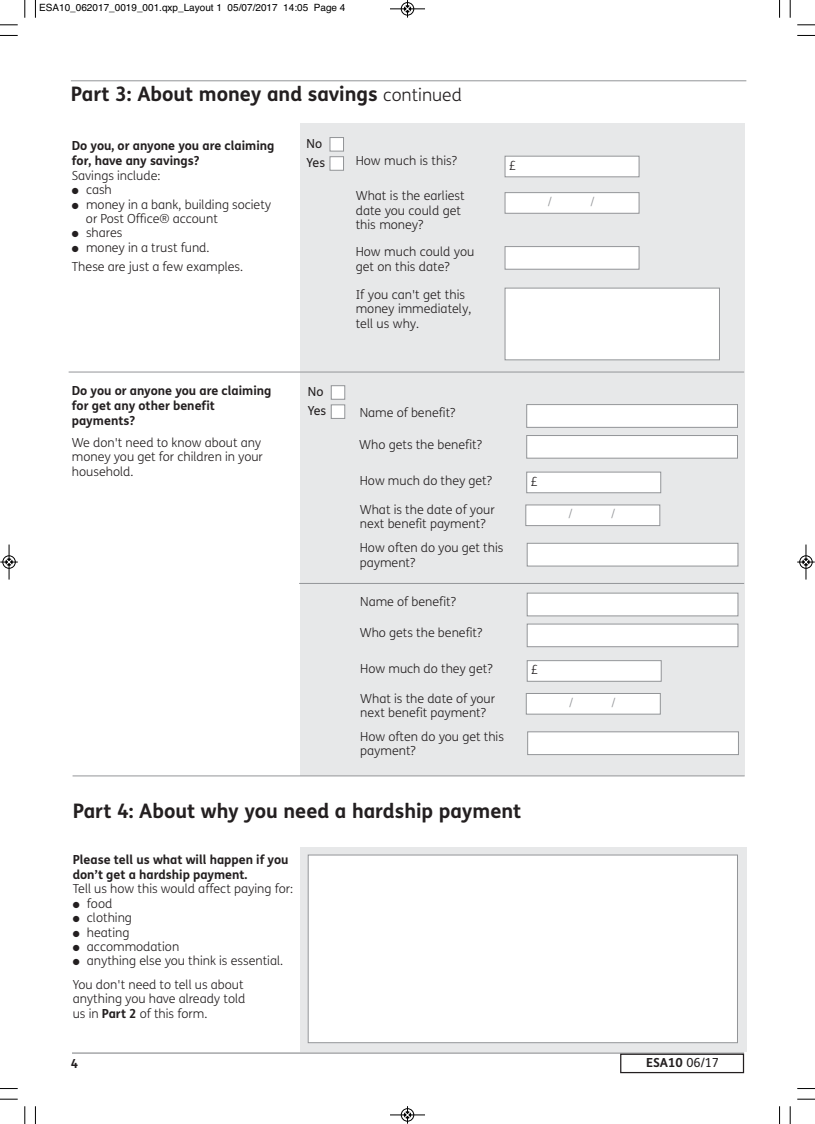
<style>
.page{position:relative;width:815px;height:1124px;background:#fff}
.page>*{position:absolute;margin:0;border:0;box-sizing:border-box;transform-origin:0 0}
.t1{font:700 20px "FS Me";color:#231f20}
.t2{font:300 12.5px/14.4px "FS Me";color:#231f20}
.t3{font:700 12.5px/15px "FS Me";color:#231f20}
.t4{font:12.5px "FS Me";color:#231f20}
.t5{font:300 12.5px "FS Me";color:#939598}
.t6{font:10px "Helvetica";color:#000}
.s1{font-weight:300;font-size:17.5px}
.s2{font-weight:700}
.s3{font-weight:400}
</style>
<div class="page">
<hr style="left:71px;top:80px;width:675px;height:1px;background:#939598">
<div style="left:300px;top:847px;width:446px;height:204px;background:#e7e8e9"></div>
<div style="left:308px;top:855px;width:429px;height:187px;background:#fff"></div>
<div style="left:308px;top:854px;width:430px;height:188px;border:1px solid #939598"></div>
<div style="left:300px;top:123px;width:445px;height:652px;background:#e7e8e9"></div>
<div style="left:332px;top:405px;width:12px;height:13px;background:#fff"></div>
<div style="left:331px;top:404px;width:14px;height:14px;border:1px solid #939598"></div>
<div style="left:332px;top:386px;width:12px;height:13px;background:#fff"></div>
<div style="left:331px;top:385px;width:14px;height:14px;border:1px solid #939598"></div>
<div style="left:527px;top:405px;width:210px;height:22px;background:#fff"></div>
<div style="left:526px;top:404px;width:212px;height:23px;border:1px solid #939598"></div>
<div style="left:527px;top:436px;width:210px;height:22px;background:#fff"></div>
<div style="left:526px;top:435px;width:212px;height:23px;border:1px solid #939598"></div>
<div style="left:527px;top:472px;width:133px;height:20px;background:#fff"></div>
<div style="left:526px;top:471px;width:135px;height:22px;border:1px solid #939598"></div>
<div style="left:526px;top:505px;width:133px;height:20px;background:#fff"></div>
<div style="left:525px;top:504px;width:135px;height:22px;border:1px solid #939598"></div>
<div style="left:527px;top:543px;width:211px;height:22px;background:#fff"></div>
<div style="left:527px;top:543px;width:211px;height:23px;border:1px solid #939598"></div>
<hr style="left:73px;top:775px;width:672px;height:1px;background:#939598">
<hr style="left:72px;top:1052px;width:672px;height:1px;background:#939598">
<div style="left:620px;top:1053px;width:124px;height:19px;border:1px solid #231f20"></div>
<div style="left:330px;top:157px;width:13px;height:13px;background:#fff"></div>
<div style="left:330px;top:156px;width:14px;height:14px;border:1px solid #939598"></div>
<div style="left:330px;top:138px;width:13px;height:13px;background:#fff"></div>
<div style="left:330px;top:137px;width:14px;height:14px;border:1px solid #939598"></div>
<div style="left:505px;top:156px;width:134px;height:20px;background:#fff"></div>
<div style="left:505px;top:156px;width:134px;height:21px;border:1px solid #939598"></div>
<div style="left:505px;top:288px;width:214px;height:71px;background:#fff"></div>
<div style="left:505px;top:288px;width:215px;height:72px;border:1px solid #939598"></div>
<div style="left:505px;top:193px;width:134px;height:20px;background:#fff"></div>
<div style="left:505px;top:192px;width:134px;height:21px;border:1px solid #939598"></div>
<div style="left:505px;top:247px;width:134px;height:22px;background:#fff"></div>
<div style="left:505px;top:246px;width:134px;height:23px;border:1px solid #939598"></div>
<hr style="left:69px;top:371px;width:675px;height:1px;background:#939598">
<hr style="left:299px;top:583px;width:445px;height:1px;background:#939598">
<div style="left:527px;top:593px;width:211px;height:22px;background:#fff"></div>
<div style="left:527px;top:592px;width:211px;height:24px;border:1px solid #939598"></div>
<div style="left:527px;top:624px;width:211px;height:22px;background:#fff"></div>
<div style="left:527px;top:623px;width:211px;height:24px;border:1px solid #939598"></div>
<div style="left:527px;top:661px;width:134px;height:20px;background:#fff"></div>
<div style="left:527px;top:660px;width:135px;height:21px;border:1px solid #939598"></div>
<div style="left:527px;top:693px;width:133px;height:20px;background:#fff"></div>
<div style="left:526px;top:693px;width:135px;height:21px;border:1px solid #939598"></div>
<div style="left:528px;top:732px;width:210px;height:22px;background:#fff"></div>
<div style="left:527px;top:731px;width:212px;height:23px;border:1px solid #939598"></div>
<svg style="left:35px;top:0;width:1px;height:18px"></svg>
<svg style="left:0;top:35px;width:18px;height:1px"></svg>
<svg style="left:779px;top:0;width:1px;height:18px"></svg>
<svg style="left:797px;top:35px;width:18px;height:1px"></svg>
<svg style="left:35px;top:1106px;width:1px;height:17px"></svg>
<svg style="left:0;top:1088px;width:18px;height:1px"></svg>
<svg style="left:779px;top:1106px;width:1px;height:17px"></svg>
<svg style="left:797px;top:1088px;width:18px;height:1px"></svg>
<svg style="left:24px;top:0;width:2px;height:18px"></svg>
<svg style="left:0;top:24px;width:18px;height:2px"></svg>
<svg style="left:790px;top:0;width:1px;height:18px"></svg>
<svg style="left:797px;top:24px;width:18px;height:2px"></svg>
<svg style="left:24px;top:1106px;width:2px;height:17px"></svg>
<svg style="left:0;top:1098px;width:18px;height:1px"></svg>
<svg style="left:790px;top:1106px;width:1px;height:17px"></svg>
<svg style="left:797px;top:1098px;width:18px;height:1px"></svg>
<div style="left:401px;top:2px;width:13px;height:14px;border:1px solid #fff;border-radius:50%"></div>
<hr style="left:390px;top:9px;width:35px;height:1px;background:#000">
<div style="left:401px;top:2px;width:13px;height:13px;border:1px solid #000;border-radius:50%"></div>
<svg style="left:404px;top:0;width:7px;height:18px"></svg>
<hr style="left:390px;top:1114px;width:35px;height:1px;background:#000">
<div style="left:401px;top:1108px;width:13px;height:13px;border:1px solid #000;border-radius:50%"></div>
<svg style="left:404px;top:1106px;width:7px;height:17px"></svg>
<div style="left:2px;top:555px;width:14px;height:13px;border:1px solid #fff;border-radius:50%"></div>
<hr style="left:9px;top:544px;width:1px;height:35px;background:#000">
<div style="left:3px;top:555px;width:12px;height:13px;border:1px solid #000;border-radius:50%"></div>
<svg style="left:0;top:558px;width:18px;height:7px"></svg>
<div style="left:799px;top:555px;width:14px;height:13px;border:1px solid #fff;border-radius:50%"></div>
<hr style="left:806px;top:544px;width:1px;height:35px;background:#000">
<div style="left:800px;top:555px;width:12px;height:13px;border:1px solid #000;border-radius:50%"></div>
<svg style="left:797px;top:558px;width:18px;height:7px"></svg>
<p class="t6" style="left:39px;top:2px;width:308px">ESA10_062017_0019_001.qxp_Layout 1 05/07/2017 14:05 Page 4</p>
<h1 class="t1" style="left:71px;top:87px;width:393px">Part 3: About money and savings <span class="s1">continued</span></h1>
<p class="t3" style="left:72px;top:140px;width:204px">Do you, or anyone you are claiming for, have any savings?</p>
<p class="t2" style="left:72px;top:170px;width:90px">Savings include:</p>
<p class="t2" style="left:72px;top:184px;width:42px">● cash</p>
<p class="t2" style="left:86px;top:198px;width:187px;text-indent:-14px">● money in a bank, building society or Post Office® account</p>
<p class="t2" style="left:72px;top:227px;width:52px">● shares</p>
<p class="t2" style="left:72px;top:239px;width:173px;line-height:19.8px">● money in a trust fund.<br>These are just a few examples.</p>
<p class="t3" style="left:72px;top:384px;width:201px">Do you or anyone you are claiming for get any other benefit payments?</p>
<p class="t2" style="left:72px;top:436px;width:193px">We don't need to know about any money you get for children in your household.</p>
<p class="t4" style="left:307px;top:139px;width:17px">No</p>
<p class="t4" style="left:307px;top:158px;width:20px">Yes</p>
<p class="t4" style="left:308px;top:387px;width:17px">No</p>
<p class="t4" style="left:308px;top:406px;width:20px">Yes</p>
<p class="t2" style="left:356px;top:155px;width:103px">How much is this?</p>
<p class="t2" style="left:509px;top:159px;width:9px">£</p>
<p class="t2" style="left:356px;top:190px;width:110px">What is the earliest date you could get this money?</p>
<p class="t5" style="left:548px;top:197px;width:6px">/</p>
<p class="t5" style="left:590px;top:197px;width:6px">/</p>
<p class="t2" style="left:356px;top:246px;width:120px">How much could you get on this date?</p>
<p class="t2" style="left:356px;top:288px;width:117px">If you can't get this money immediately, tell us why.</p>
<p class="t2" style="left:360px;top:407px;width:97px">Name of benefit?</p>
<p class="t2" style="left:359px;top:438px;width:124px">Who gets the benefit?</p>
<p class="t2" style="left:360px;top:474px;width:134px">How much do they get?</p>
<p class="t2" style="left:360px;top:503px;width:136px">What is the date of your next benefit payment?</p>
<p class="t2" style="left:360px;top:542px;width:145px">How often do you get this payment?</p>
<p class="t2" style="left:360px;top:595px;width:97px">Name of benefit?</p>
<p class="t2" style="left:360px;top:627px;width:124px">Who gets the benefit?</p>
<p class="t2" style="left:360px;top:663px;width:134px">How much do they get?</p>
<p class="t2" style="left:360px;top:692px;width:136px">What is the date of your next benefit payment?</p>
<p class="t2" style="left:360px;top:730px;width:145px">How often do you get this payment?</p>
<p class="t2" style="left:530px;top:475px;width:9px">£</p>
<p class="t2" style="left:531px;top:663px;width:9px">£</p>
<p class="t5" style="left:569px;top:509px;width:6px">/</p>
<p class="t5" style="left:611px;top:509px;width:6px">/</p>
<p class="t5" style="left:569px;top:697px;width:6px">/</p>
<p class="t5" style="left:612px;top:697px;width:6px">/</p>
<h1 class="t1" style="left:73px;top:803px;width:450px">Part 4: About why you need a hardship payment</h1>
<p class="t3" style="left:73px;top:853px;width:217px">Please tell us what will happen if you don’t get a hardship payment.</p>
<p class="t2" style="left:73px;top:883px;width:222px">Tell us how this would affect paying for:</p>
<p class="t2" style="left:73px;top:897px;width:41px">● food</p>
<p class="t2" style="left:73px;top:911px;width:61px">● clothing</p>
<p class="t2" style="left:73px;top:926px;width:58px">● heating</p>
<p class="t2" style="left:73px;top:940px;width:108px">● accommodation</p>
<p class="t2" style="left:73px;top:955px;width:212px">● anything else you think is essential.</p>
<p class="t2" style="left:73px;top:978px;width:174px">You don't need to tell us about anything you have already told us in <span class="s2">Part 2</span> of this form.</p>
<p class="t3" style="left:71px;top:1056px;width:9px">4</p>
<p class="t3" style="left:646px;top:1055px;width:74px">ESA10 <span class="s3">06/17</span></p>
</div>
